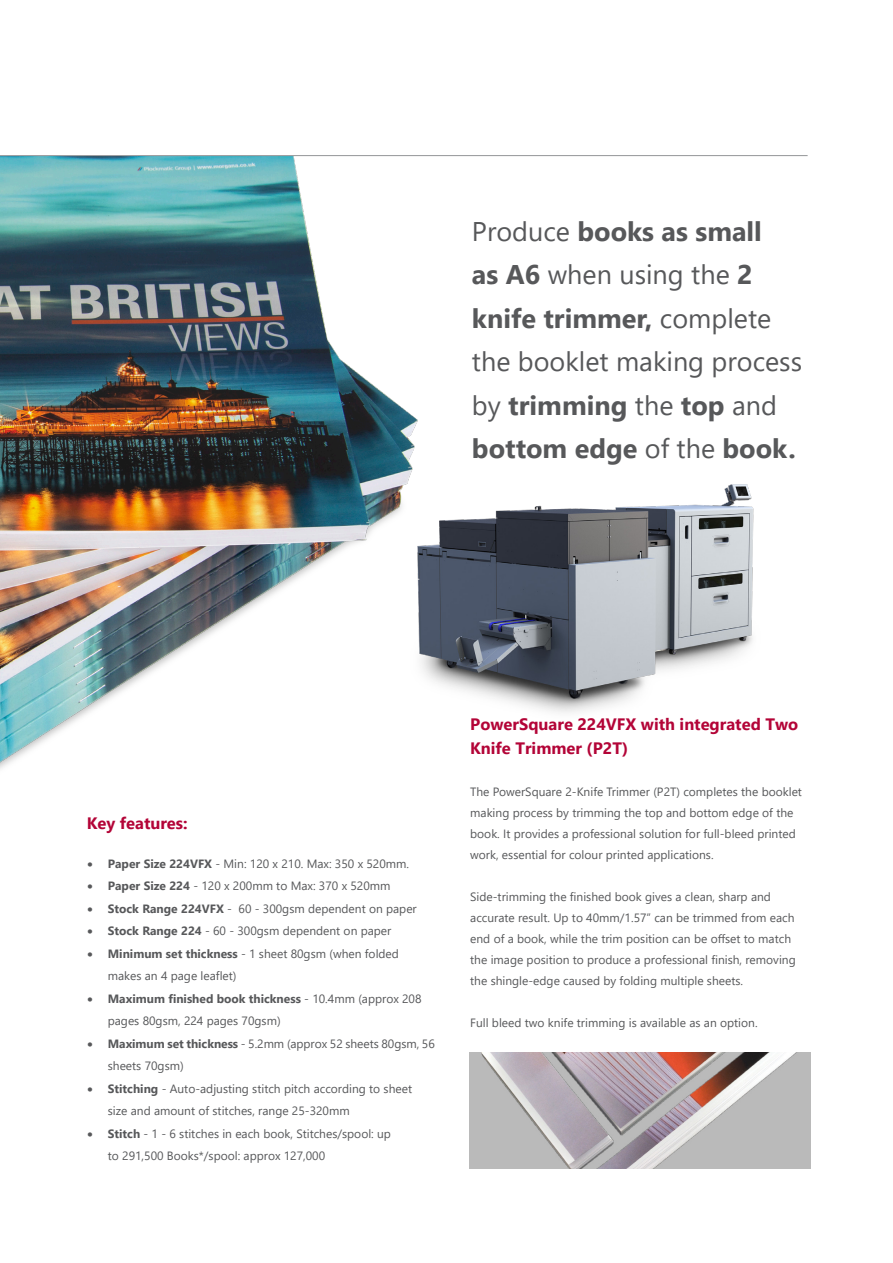
<style>
.page{position:relative;width:893px;height:1263px;background:#fff}
.page>*{position:absolute;margin:0;border:0;box-sizing:border-box;transform-origin:0 0}
.t1{font:27px/43.5px "Segoe UI";color:#57585a}
.Headings{font:700 16.5px/24px "Segoe UI";color:#b30437}
.Headings-2{font:12px/21px "Segoe UI";color:#57585a}
.s1{font-weight:700}
.s2{font-family:"Segoe UI Black";font-size:15px}
</style>
<div class="page">
<img style="left:0;top:156px;width:468px;height:613px">
<hr style="left:0;top:155px;width:808px;height:1px;background:#939598">
<img style="left:376px;top:476px;width:378px;height:255px">
<img style="left:469px;top:1052px;width:342px;height:116px">
<p class="t1" style="left:472px;top:207px;width:332px">Produce <span class="s1">books as small<br>as A6</span> when using the <span class="s1">2 knife trimmer,</span> complete the booklet making process by <span class="s1">trimming</span> the <span class="s1">top</span> and <span class="s1">bottom edge</span> of the <span class="s1">book.</span></p>
<p class="Headings" style="left:87px;top:810px;width:102px">Key features:</p>
<p class="Headings-2" style="left:87px;top:852px;width:324px"><span class="s2">•</span> <span class="s1">Paper Size 224VFX</span> - Min: 120 x 210. Max: 350 x 520mm.</p>
<p class="Headings-2" style="left:87px;top:874px;width:305px"><span class="s2">•</span> <span class="s1">Paper Size 224</span> - 120 x 200mm to Max: 370 x 520mm</p>
<p class="Headings-2" style="left:87px;top:897px;width:331px"><span class="s2">•</span> <span class="s1">Stock Range 224VFX</span> - 60 - 300gsm dependent on paper</p>
<p class="Headings-2" style="left:87px;top:919px;width:306px"><span class="s2">•</span> <span class="s1">Stock Range 224</span> - 60 - 300gsm dependent on paper</p>
<p class="Headings-2" style="left:108px;top:941px;width:293px;line-height:22.5px;text-indent:-21px"><span class="s2">•</span> <span class="s1">Minimum set thickness</span> - 1 sheet 80gsm (when folded makes an 4 page leaflet)</p>
<p class="Headings-2" style="left:108px;top:986px;width:315px;line-height:22.5px;text-indent:-21px"><span class="s2">•</span> <span class="s1">Maximum finished book thickness</span> - 10.4mm (approx 208 pages 80gsm, 224 pages 70gsm)</p>
<p class="Headings-2" style="left:108px;top:1031px;width:329px;line-height:22.5px;text-indent:-21px"><span class="s2">•</span> <span class="s1">Maximum set thickness</span> - 5.2mm (approx 52 sheets 80gsm, 56 sheets 70gsm)</p>
<p class="Headings-2" style="left:108px;top:1076px;width:306px;line-height:22.5px;text-indent:-21px"><span class="s2">•</span> <span class="s1">Stitching</span> - Auto-adjusting stitch pitch according to sheet size and amount of stitches, range 25-320mm</p>
<p class="Headings-2" style="left:108px;top:1121px;width:285px;line-height:22.5px;text-indent:-21px"><span class="s2">•</span> <span class="s1">Stitch</span> - 1 - 6 stitches in each book, Stitches/spool: up to 291,500 Books*/spool: approx 127,000</p>
<p class="Headings" style="left:470px;top:710px;width:330px">PowerSquare 224VFX with integrated Two<br>Knife Trimmer (P2T)</p>
<p class="Headings-2" style="left:470px;top:780px;width:333px">The PowerSquare 2-Knife Trimmer (P2T) completes the booklet making process by trimming the top and bottom edge of the book. It provides a professional solution for full-bleed printed work, essential for colour printed applications.</p>
<p class="Headings-2" style="left:470px;top:885px;width:327px">Side-trimming the finished book gives a clean, sharp and accurate result. Up to 40mm/1.57” can be trimmed from each end of a book, while the trim position can be offset to match the image position to produce a professional finish, removing the shingle-edge caused by folding multiple sheets.</p>
<p class="Headings-2" style="left:470px;top:1011px;width:289px">Full bleed two knife trimming is available as an option.</p>
</div>
